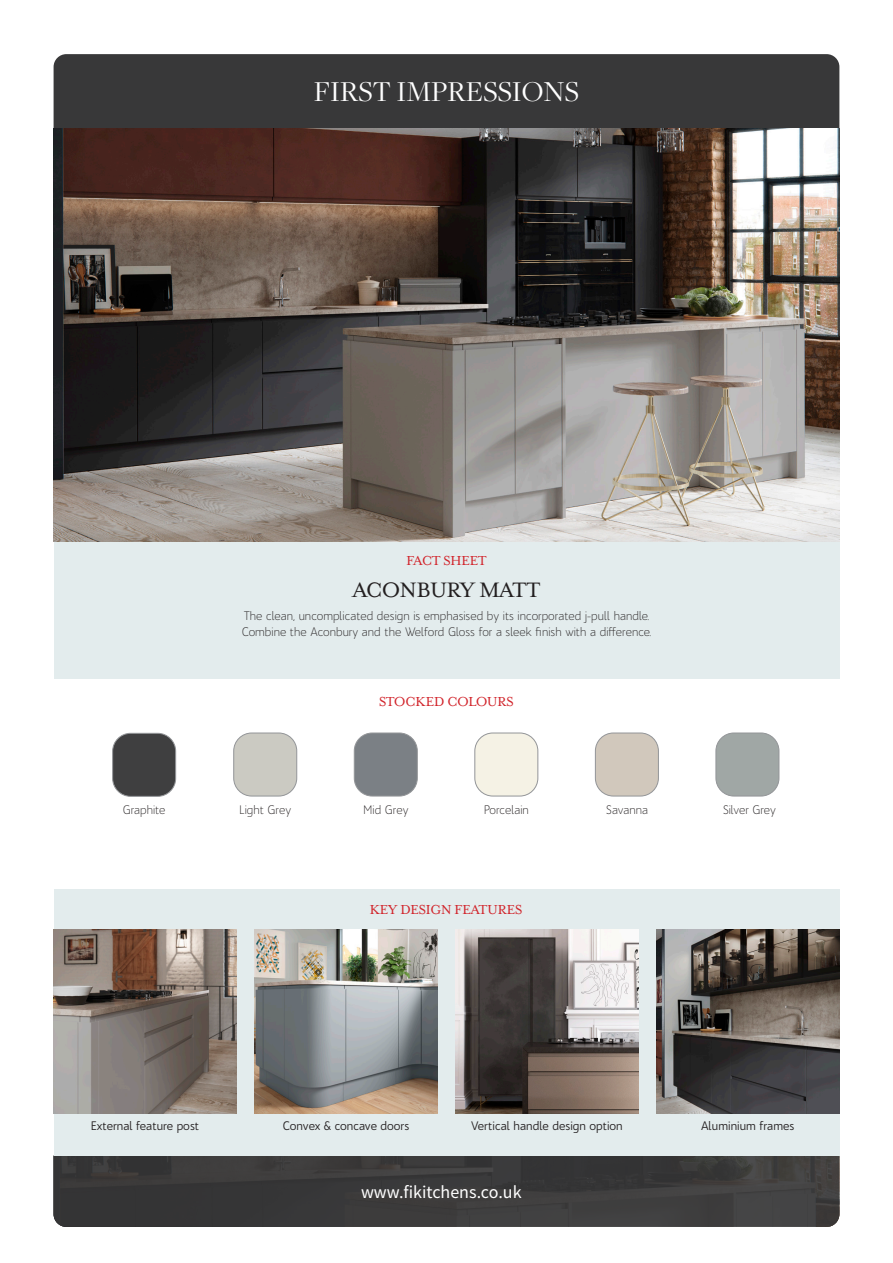
<style>
.page{position:relative;width:893px;height:1263px;background:#fff}
.page>*{position:absolute;margin:0;border:0;box-sizing:border-box;transform-origin:0 0}
.t1{font:30px "Freight Disp Pro";color:#fff}
.Sublines{font:24px "Mrs Eaves XL Serif OT";color:#231f20}
.t2{font:18px "Source Sans Pro";color:#fff}
.Headlines{font:15px "Mrs Eaves XL Serif OT";color:#d1232a}
.Copy_Text{font:300 12px "Bw Quinta Pro";color:#231f20}
.Information_Headings{font:12px "Bw Quinta Pro";color:#231f20}
</style>
<div class="page">
<div style="left:54px;top:541px;width:785px;height:138px;background:#e3eced"></div>
<svg style="left:54px;top:1156px;width:785px;height:71px;background:#3b3a3b"></svg>
<div style="left:54px;top:54px;width:785px;height:75px;background:#383839"></div>
<div style="left:54px;top:889px;width:785px;height:267px;background:#e3eced"></div>
<img style="left:54px;top:929px;width:183px;height:184px">
<img style="left:656px;top:929px;width:183px;height:184px">
<img style="left:455px;top:929px;width:183px;height:184px">
<img style="left:254px;top:929px;width:184px;height:184px">
<img style="left:476px;top:733px;width:62px;height:63px">
<div style="left:474px;top:733px;width:64px;height:63px;border:1px solid #939598;border-radius:18px"></div>
<img style="left:234px;top:733px;width:63px;height:63px">
<div style="left:233px;top:733px;width:64px;height:63px;border:1px solid #939598;border-radius:18px"></div>
<img style="left:113px;top:733px;width:63px;height:62px">
<div style="left:112px;top:733px;width:64px;height:64px;border:1px solid #939598;border-radius:18px"></div>
<img style="left:354px;top:733px;width:63px;height:63px">
<div style="left:354px;top:733px;width:64px;height:63px;border:1px solid #939598;border-radius:18px"></div>
<img style="left:595px;top:733px;width:63px;height:63px">
<div style="left:595px;top:733px;width:64px;height:63px;border:1px solid #939598;border-radius:18px"></div>
<img style="left:716px;top:733px;width:63px;height:63px">
<div style="left:716px;top:733px;width:63px;height:63px;border:1px solid #939598;border-radius:18px"></div>
<img style="left:54px;top:129px;width:785px;height:412px">
<p class="t1" style="left:314px;top:72px;width:267px">FIRST IMPRESSIONS</p>
<p class="Headlines" style="left:407px;top:553px;width:81px">FACT SHEET</p>
<p class="Sublines" style="left:353px;top:577px;width:189px">ACONBURY MATT</p>
<p class="Copy_Text" style="left:244px;top:608px;width:407px">The clean, uncomplicated design is emphasised by its incorporated j-pull handle.</p>
<p class="Copy_Text" style="left:242px;top:624px;width:411px">Combine the Aconbury and the Welford Gloss for a sleek finish with a difference.</p>
<p class="Copy_Text" style="left:123px;top:802px;width:44px">Graphite</p>
<p class="Copy_Text" style="left:239px;top:802px;width:54px">Light Grey</p>
<p class="Headlines" style="left:379px;top:694px;width:136px">STOCKED COLOURS</p>
<p class="Copy_Text" style="left:363px;top:802px;width:47px">Mid Grey</p>
<p class="Copy_Text" style="left:484px;top:802px;width:47px">Porcelain</p>
<p class="Copy_Text" style="left:606px;top:802px;width:44px">Savanna</p>
<p class="Headlines" style="left:370px;top:902px;width:154px">KEY DESIGN FEATURES</p>
<p class="Copy_Text" style="left:723px;top:802px;width:55px">Silver Grey</p>
<p class="Information_Headings" style="left:91px;top:1118px;width:110px">External feature post</p>
<p class="Information_Headings" style="left:283px;top:1118px;width:128px">Convex &amp; concave doors</p>
<p class="Information_Headings" style="left:471px;top:1118px;width:153px">Vertical handle design option</p>
<p class="Information_Headings" style="left:701px;top:1118px;width:95px">Aluminium frames</p>
<p class="t2" style="left:361px;top:1180px;width:162px">www.fikitchens.co.uk</p>
</div>
